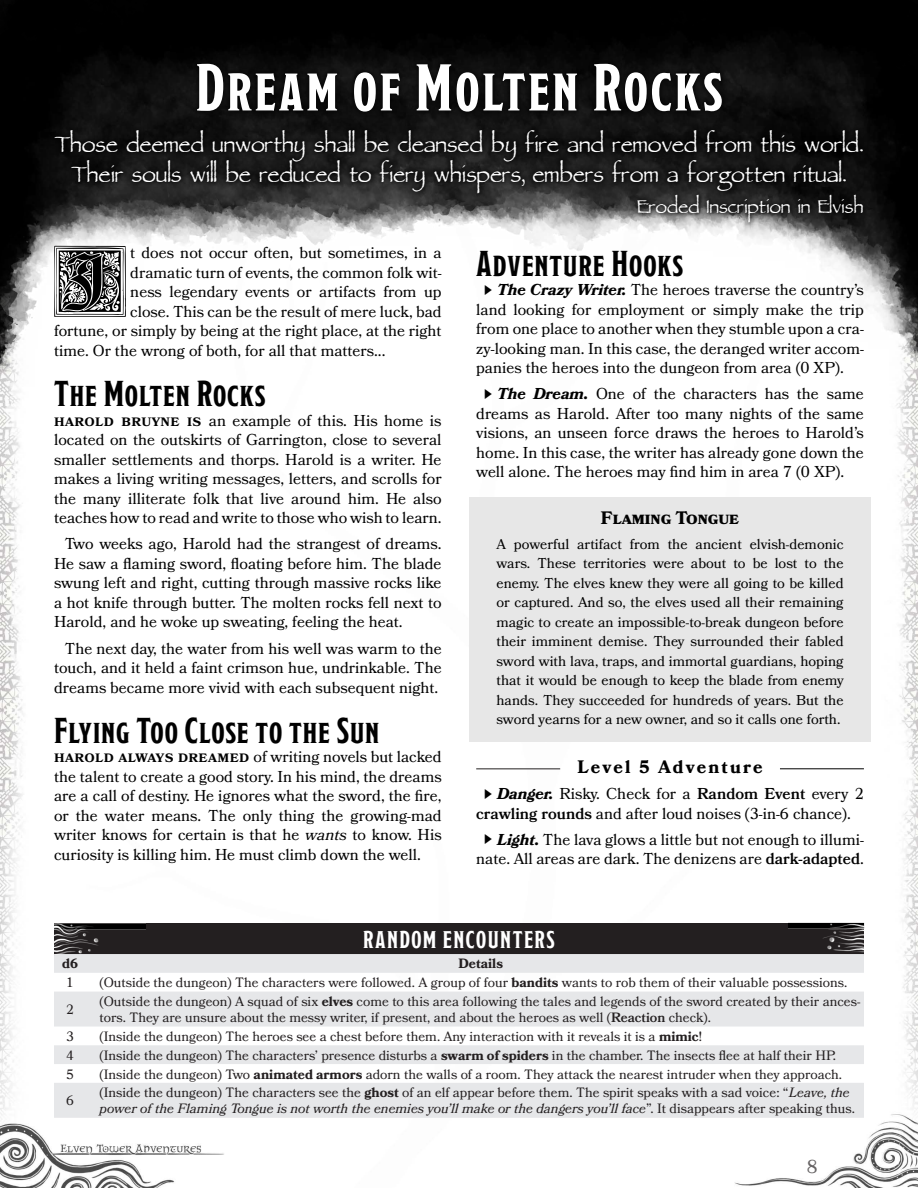
<style>
.page{position:relative;width:918px;height:1188px;background:#fff}
.page>*{position:absolute;margin:0;border:0;box-sizing:border-box;transform-origin:0 0}
.Drops_Caps{font:88.8px "Neugotische Initialen";color:#010101}
.Chapter_Header{font:700 66px "Modesto Condensed";letter-spacing:.04em;color:#fff}
.Epigraph{font:36px/30px "Parchment MF";color:#fff;text-align:center}
.Heading_1{font:36px "Modesto Condensed";letter-spacing:.025em;color:#010101}
.Epigraph_Author{font:30px "Parchment MF";color:#fff}
.Random_Encounters_Ta{font:700 24px "Modesto Condensed";letter-spacing:.06em;color:#fff}
.t1{font:18.6px "Bookmania";color:#231f20}
.Encounter_Level{font:700 18px "Bookmania";letter-spacing:.11em;color:#000}
.Sidebar_Heading{font:700 18px "Bookmania";color:#010101}
.Small_Caps_-_after_H{font:15.75px/19.5px "Bookmania";color:#010101;text-align:justify}
.Core_Body_-_Indented{font:15.75px/19.5px "Bookmania";color:#010101;text-align:justify}
.Drops_Caps-2{font:15.75px "Bookmania";color:#010101}
.Sidebar_Body{font:14.25px/19.5px "Bookmania";color:#010101;text-align:justify}
.Lines{font:13.5px/16.2px "Bookmania";color:#231f20}
.Lines-2{font:700 13.5px "Bookmania";color:#231f20}
.Numbers{font:13.5px "Bookmania";color:#231f20}
.Numbers-2{font:700 13.5px "Bookmania";color:#231f20}
.s1{font-weight:600;font-size:16.5px}
.s2{font-style:italic}
.s3{font-family:"Hira Kaku Pro W3";font-size:10.5px;color:#000}
.s4{font-weight:700;font-style:italic}
.s5{font-weight:600}
.s6{font-weight:700}
</style>
<div class="page">
<img style="left:0;top:395px;width:918px;height:793px">
<img style="left:0;top:0;width:918px;height:395px">
<div style="left:49px;top:124px;width:820px;height:105px;background:#010101;opacity:.75"></div>
<div style="left:191px;top:58px;width:537px;height:59px;background:#0a0a0a"></div>
<div style="left:469px;top:497px;width:402px;height:45px;background:#e7e7e7"></div>
<div style="left:469px;top:538px;width:402px;height:203px;background:#e7e7e7"></div>
<hr style="left:780px;top:768px;width:84px;height:1px;background:#000">
<hr style="left:476px;top:769px;width:84px;height:1px;background:#231f20">
<div style="left:54px;top:923px;width:810px;height:33px;background:#231f20"></div>
<svg style="left:54px;top:954px;width:810px;height:164px;fill:#e6e7e9"></svg>
<img style="left:54px;top:923px;width:92px;height:31px">
<img style="left:788px;top:923px;width:76px;height:30px">
<p class="Chapter_Header" style="left:196px;top:55px;width:528px">Dream of Molten Rocks</p>
<p class="Epigraph" style="left:55px;top:132px;width:810px">Those deemed unworthy shall be cleansed by fire and removed from this world.<br>Their souls will be reduced to fiery whispers, embers from a forgotten ritual.</p>
<p class="Epigraph_Author" style="left:637px;top:194px;width:228px">Eroded Inscription in Elvish</p>
<p class="Drops_Caps" style="left:50px;top:234px;width:82px">I</p>
<p class="Drops_Caps-2" style="left:130px;top:244px;width:313px">t does not occur often, but sometimes, in a</p>
<p class="Drops_Caps-2" style="left:130px;top:263px;width:313px">dramatic turn of events, the common folk wit-</p>
<p class="Drops_Caps-2" style="left:130px;top:283px;width:313px">ness legendary events or artifacts from up</p>
<p class="Drops_Caps-2" style="left:130px;top:302px;width:313px">close. This can be the result of mere luck, bad</p>
<p class="Drops_Caps-2" style="left:54px;top:322px;width:389px">fortune, or simply by being at the right place, at the right</p>
<p class="Drops_Caps-2" style="left:54px;top:341px;width:333px">time. Or the wrong of both, for all that matters...</p>
<p class="Heading_1" style="left:54px;top:375px;width:213px">The Molten Rocks</p>
<p class="Small_Caps_-_after_H" style="left:54px;top:410px;width:389px"><span class="s1">Harold Bruyne is</span> an example of this. His home is located on the outskirts of Garrington, close to several smaller settlements and thorps. Harold is a writer. He makes a living writing messages, letters, and scrolls for the many illiterate folk that live around him. He also teaches how to read and write to those who wish to learn.</p>
<p class="Core_Body_-_Indented" style="left:54px;top:534px;width:389px;text-indent:11px">Two weeks ago, Harold had the strangest of dreams.<br>He saw a flaming sword, floating before him. The blade swung left and right, cutting through massive rocks like a hot knife through butter. The molten rocks fell next to Harold, and he woke up sweating, feeling the heat.</p>
<p class="Core_Body_-_Indented" style="left:54px;top:638px;width:389px;text-indent:11px">The next day, the water from his well was warm to the touch, and it held a faint crimson hue, undrinkable. The dreams became more vivid with each subsequent night.</p>
<p class="Heading_1" style="left:54px;top:712px;width:327px">Flying Too Close to the Sun</p>
<p class="Small_Caps_-_after_H" style="left:54px;top:747px;width:389px"><span class="s1">Harold always dreamed</span> of writing novels but lacked the talent to create a good story. In his mind, the dreams are a call of destiny. He ignores what the sword, the fire, or the water means. The only thing the growing-mad writer knows for certain is that he <span class="s2">wants</span> to know. His curiosity is killing him. He must climb down the well.</p>
<p class="Heading_1" style="left:476px;top:245px;width:208px">Adventure Hooks</p>
<p class="Small_Caps_-_after_H" style="left:476px;top:280px;width:389px;text-indent:7px"><span class="s3">▶</span> <span class="s4">The Crazy Writer.</span> The heroes traverse the country’s land looking for employment or simply make the trip from one place to another when they stumble upon a cra&shy;zy-looking man. In this case, the deranged writer accom&shy;panies the heroes into the dungeon from area (0 XP).</p>
<p class="Small_Caps_-_after_H" style="left:476px;top:384px;width:389px;text-indent:7px"><span class="s3">▶</span> <span class="s4">The Dream.</span> One of the characters has the same dreams as Harold. After too many nights of the same visions, an unseen force draws the heroes to Harold’s home. In this case, the writer has already gone down the well alone. The heroes may find him in area 7 (0 XP).</p>
<p class="Sidebar_Heading" style="left:601px;top:507px;width:140px">Flaming Tongue</p>
<p class="Sidebar_Body" style="left:496px;top:534px;width:349px">A powerful artifact from the ancient elvish-demonic wars. These territories were about to be lost to the enemy. The elves knew they were all going to be killed or captured. And so, the elves used all their remaining magic to create an impossible-to-break dungeon before their imminent demise. They surrounded their fabled sword with lava, traps, and immortal guardians, hoping that it would be enough to keep the blade from enemy hands. They succeeded for hundreds of years. But the sword yearns for a new owner, and so it calls one forth.</p>
<p class="Encounter_Level" style="left:577px;top:756px;width:187px">Level 5 Adventure</p>
<p class="Small_Caps_-_after_H" style="left:476px;top:784px;width:389px;text-indent:7px"><span class="s3">▶</span> <span class="s4">Danger.</span> Risky. Check for a <span class="s5">Random Event</span> every 2 <span class="s5">crawling rounds</span> and after loud noises (3-in-6 chance).</p>
<p class="Small_Caps_-_after_H" style="left:476px;top:830px;width:389px;text-align:center"><span class="s3">▶</span> <span class="s4">Light.</span> The lava glows a little but not enough to illumi&shy;nate. All areas are dark. The denizens are <span class="s5">dark-adapted</span>.</p>
<p class="Random_Encounters_Ta" style="left:363px;top:927px;width:193px">RANDOM ENCOUNTERS</p>
<p class="Numbers-2" style="left:62px;top:956px;width:17px">d6</p>
<p class="Lines-2" style="left:458px;top:956px;width:46px">Details</p>
<p class="Numbers" style="left:66px;top:975px;width:9px">1</p>
<p class="Lines" style="left:100px;top:974px;width:749px">(Outside the dungeon) The characters were followed. A group of four <span class="s6">bandits</span> wants to rob them of their valuable possessions.</p>
<p class="Numbers" style="left:66px;top:1002px;width:9px">2</p>
<p class="Lines" style="left:100px;top:993px;width:762px">(Outside the dungeon) A squad of six <span class="s6">elves</span> come to this area following the tales and legends of the sword created by their ances&shy;tors. They are unsure about the messy writer, if present, and about the heroes as well (<span class="s5">Reaction</span> check).</p>
<p class="Numbers" style="left:66px;top:1028px;width:9px">3</p>
<p class="Lines" style="left:100px;top:1028px;width:604px">(Inside the dungeon) The heroes see a chest before them. Any interaction with it reveals it is a <span class="s6">mimic</span>!</p>
<p class="Numbers" style="left:66px;top:1047px;width:9px">4</p>
<p class="Lines" style="left:100px;top:1047px;width:738px">(Inside the dungeon) The characters’ presence disturbs a <span class="s6">swarm of spiders</span> in the chamber. The insects flee at half their HP.</p>
<p class="Numbers" style="left:66px;top:1066px;width:9px">5</p>
<p class="Lines" style="left:100px;top:1066px;width:744px">(Inside the dungeon) Two <span class="s6">animated armors</span> adorn the walls of a room. They attack the nearest intruder when they approach.</p>
<p class="Numbers" style="left:66px;top:1093px;width:9px">6</p>
<p class="Lines" style="left:100px;top:1085px;width:757px">(Inside the dungeon) The characters see the <span class="s6">ghost</span> of an elf appear before them. The spirit speaks with a sad voice: “<span class="s2">Leave, the power of the Flaming Tongue is not worth the enemies you’ll make or the dangers you’ll face</span>”. It disappears after speaking thus.</p>
<p class="t1" style="left:806px;top:1156px;width:12px">8</p>
</div>
